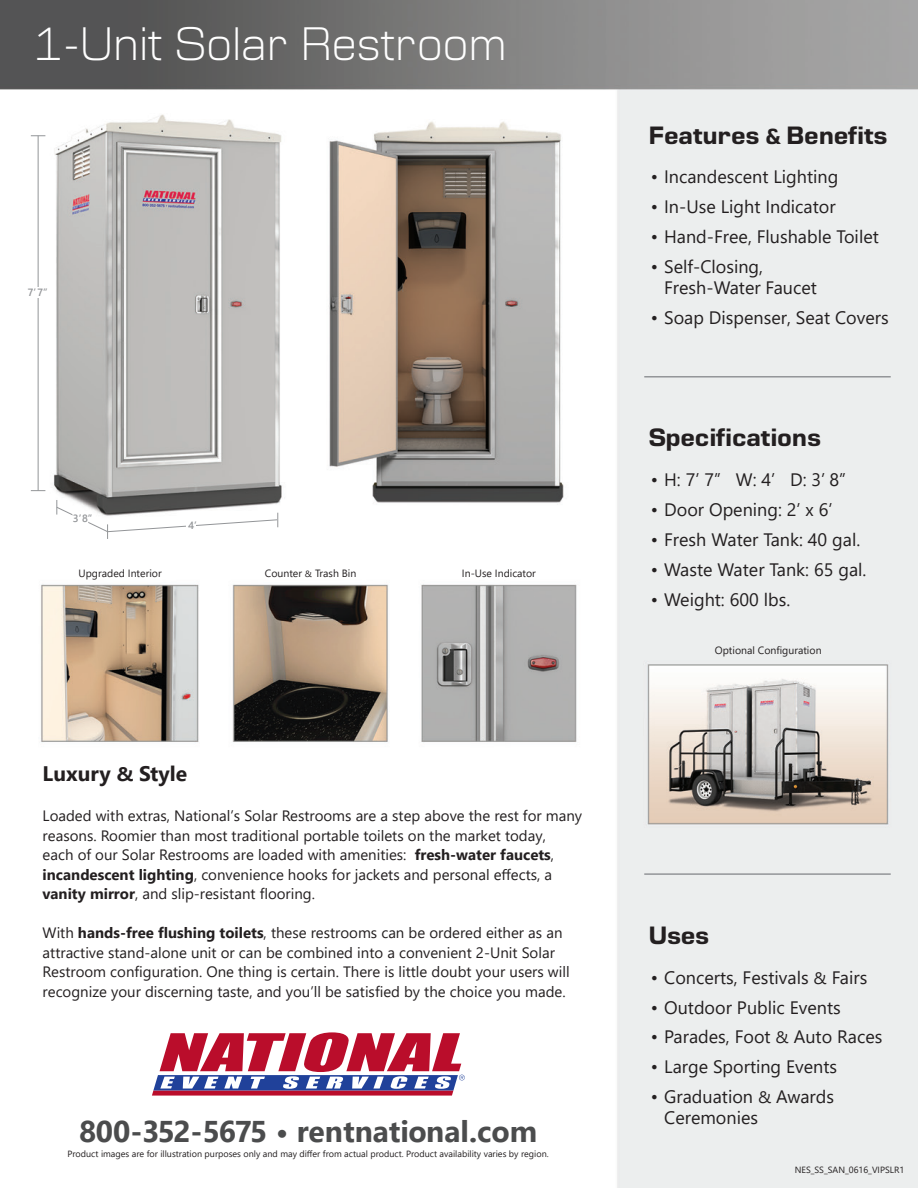
<style>
.page{position:relative;width:918px;height:1188px;background:#fff}
.page>*{position:absolute;margin:0;border:0;box-sizing:border-box;transform-origin:0 0}
.t1{font:300 45px "Moire";color:#fff}
.t2{font:700 30px "Segoe UI";color:#4b4c4d}
.t3{font:700 24px "Moire";letter-spacing:-.01em;color:#231f20}
.t4{font:700 21px "Segoe UI";color:#231f20}
.t5{font:18px/21px "Segoe UI";color:#231f20}
.t6{font:15px/19.5px "Segoe UI";color:#231f20}
.t7{font:10.5px "Segoe UI";color:#231f20}
.t8{font:600 10.5px "Segoe UI";color:#939598}
.t9{font:9px "Segoe UI";color:#231f20}
.s1{font-size:9px}
.s2{font-size:19.5px}
.s3{font-weight:700}
.s4{font-size:21px}
.s5{font-size:16.5px}
</style>
<div class="page">
<img style="left:0;top:0;width:918px;height:1188px">
<svg style="left:152px;top:1032px;width:313px;height:64px"></svg>
<hr style="left:644px;top:376px;width:247px;height:2px;background:#939598">
<hr style="left:644px;top:873px;width:247px;height:2px;background:#939598">
<svg style="left:31px;top:490px;width:14px;height:1px"></svg>
<svg style="left:31px;top:135px;width:14px;height:1px"></svg>
<hr style="left:38px;top:136px;width:1px;height:355px;background:#939598">
<div style="left:30px;top:287px;width:13px;height:11px;background:#fff"></div>
<svg style="left:56px;top:500px;width:222px;height:39px"></svg>
<p class="t1" style="left:34px;top:18px;width:474px">1-Unit Solar Restroom</p>
<p class="t8" style="left:28px;top:284px;width:22px">7’ 7”</p>
<p class="t8" style="left:73px;top:510px;width:21px">3’8”</p>
<p class="t8" style="left:188px;top:516px;width:10px">4’</p>
<p class="t7" style="left:79px;top:565px;width:85px">Upgraded Interior</p>
<p class="t7" style="left:265px;top:565px;width:93px">Counter <span class="s1">&amp;</span> Trash Bin</p>
<p class="t7" style="left:462px;top:565px;width:75px">In-Use Indicator</p>
<p class="t4" style="left:43px;top:756px;width:146px">Luxury <span class="s2">&amp;</span> Style</p>
<p class="t6" style="left:43px;top:806px;width:541px">Loaded with extras, National’s Solar Restrooms are a step above the rest for many reasons. Roomier than most traditional portable toilets on the market today,<br>each of our Solar Restrooms are loaded with amenities: <span class="s3">fresh-water faucets</span>, <span class="s3">incandescent lighting</span>, convenience hooks for jackets and personal effects, a <span class="s3">vanity mirror</span>, and slip-resistant flooring.</p>
<p class="t6" style="left:43px;top:923px;width:529px">With <span class="s3">hands-free flushing toilets</span>, these restrooms can be ordered either as an attractive stand-alone unit or can be combined into a convenient 2-Unit Solar Restroom configuration. One thing is certain. There is little doubt your users will recognize your discerning taste, and you’ll be satisfied by the choice you made.</p>
<p class="t2" style="left:79px;top:1107px;width:460px">800-352-5675 • rentnational.com</p>
<p class="t9" style="left:67px;top:1147px;width:483px">Product images are for illustration purposes only and may differ from actual product. Product availability varies by region.</p>
<p class="t3" style="left:649px;top:121px;width:241px">Features <span class="s4">&amp;</span> Benefits</p>
<p class="t5" style="left:651px;top:166px;width:189px">• Incandescent Lighting</p>
<p class="t5" style="left:651px;top:196px;width:187px">• In-Use Light Indicator</p>
<p class="t5" style="left:651px;top:226px;width:230px">• Hand-Free, Flushable Toilet</p>
<p class="t5" style="left:664px;top:256px;width:154px;text-indent:-14px">• Self-Closing,<br>Fresh-Water Faucet</p>
<p class="t5" style="left:651px;top:307px;width:240px">• Soap Dispenser, Seat Covers</p>
<p class="t3" style="left:649px;top:424px;width:174px">Specifications</p>
<p class="t5" style="left:651px;top:469px;width:197px">• H: 7’ 7” W: 4’ D: 3’ 8”</p>
<p class="t5" style="left:651px;top:499px;width:183px">• Door Opening: 2’ x 6’</p>
<p class="t5" style="left:651px;top:529px;width:211px">• Fresh Water Tank: 40 gal.</p>
<p class="t5" style="left:651px;top:559px;width:217px">• Waste Water Tank: 65 gal.</p>
<p class="t5" style="left:651px;top:589px;width:141px">• Weight: 600 lbs.</p>
<p class="t7" style="left:715px;top:642px;width:108px">Optional Configuration</p>
<p class="t3" style="left:649px;top:921px;width:62px">Uses</p>
<p class="t5" style="left:651px;top:966px;width:218px">• Concerts, Festivals <span class="s5">&amp;</span> Fairs</p>
<p class="t5" style="left:651px;top:996px;width:192px">• Outdoor Public Events</p>
<p class="t5" style="left:651px;top:1026px;width:233px">• Parades, Foot <span class="s5">&amp;</span> Auto Races</p>
<p class="t5" style="left:651px;top:1056px;width:188px">• Large Sporting Events</p>
<p class="t5" style="left:664px;top:1086px;width:171px;text-indent:-14px">• Graduation <span class="s5">&amp;</span> Awards<br>Ceremonies</p>
<p class="t9" style="left:795px;top:1162px;width:111px">NES_SS_SAN_0616_VIPSLR1</p>
</div>
